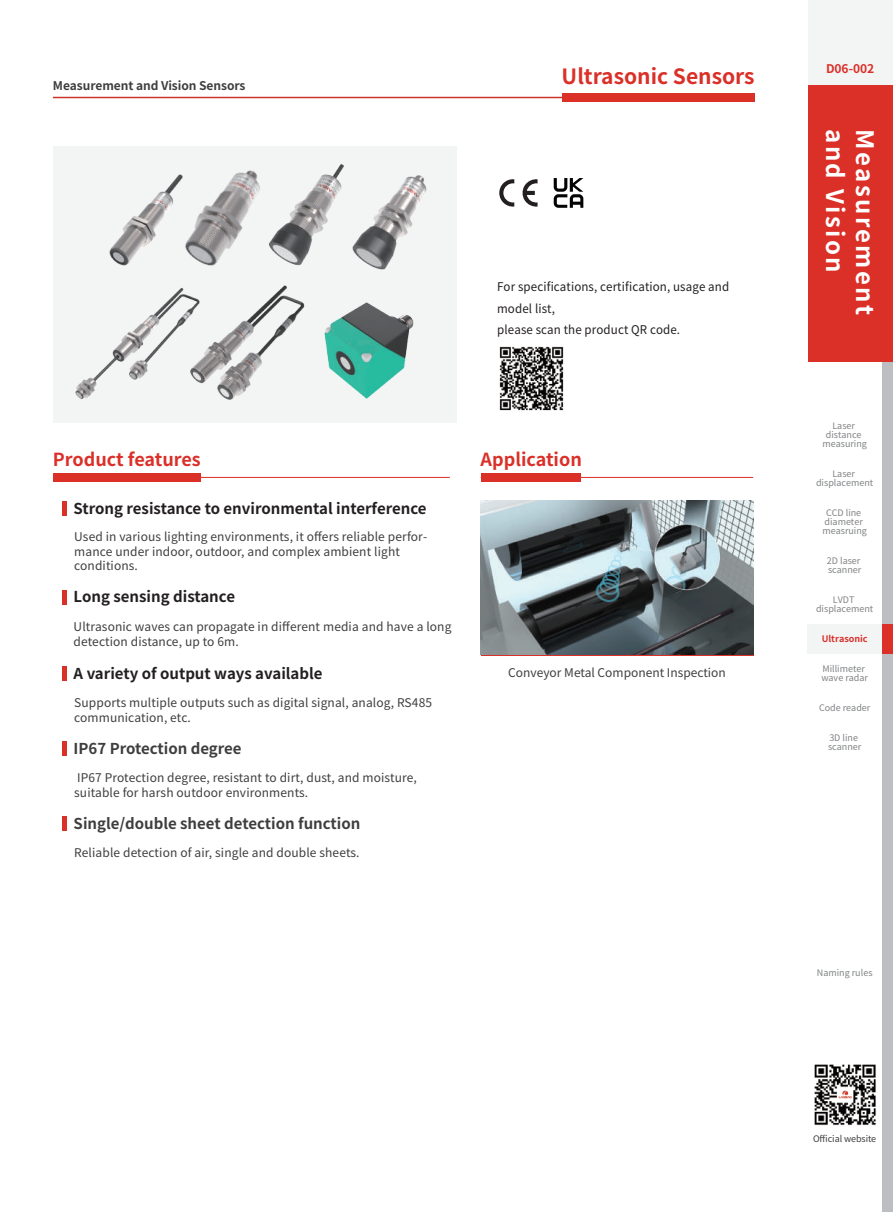
<style>
.page{position:relative;width:893px;height:1212px;background:#fff}
.page>*{position:absolute;margin:0;border:0;box-sizing:border-box;transform-origin:0 0}
.t1{font:700 24px "Source Han Sans CN";letter-spacing:.1em;color:#fff}
.t2{font:700 21px "Source Han Sans CN";color:#da3028}
.t3{font:700 18px "Source Han Sans CN";color:#da3028}
.t4{font:700 15px "Source Han Sans CN";color:#231f20}
.t5{font:700 15px "Source Han Sans CN";color:#3e3e3f}
.t6{font:12px/14.4px "Source Han Sans CN";letter-spacing:.01em;color:#3e3e3f}
.t7{font:12px/21.8px "Source Han Sans CN";letter-spacing:.01em;color:#231f20;scale:.96 1}
.t8{font:12px "Source Han Sans CN";color:#3f3f40}
.t9{font:700 12px "Source Han Sans CN";letter-spacing:-.005em;color:#3e3e3f}
.t10{font:700 12px "Source Han Sans CN";color:#da3028}
.t11{font:9px/9px "Source Han Sans CN";color:#808285;text-align:center}
.t12{font:9px "Source Han Sans CN";letter-spacing:-.01em;color:#3f3f40}
.t13{font:700 9px "Source Han Sans CN";color:#da3028}
</style>
<div class="page">
<svg style="left:554px;top:178px;width:29px;height:30px"></svg>
<svg style="left:522px;top:179px;width:16px;height:28px"></svg>
<svg style="left:499px;top:179px;width:15px;height:28px"></svg>
<div style="left:53px;top:146px;width:404px;height:276px;background:#f3f4f4"></div>
<hr style="left:53px;top:97px;width:702px;height:1px;background:#cc342b">
<div style="left:562px;top:93px;width:193px;height:9px;background:#da3028"></div>
<hr style="left:63px;top:501px;width:4px;height:15px;background:#da3028">
<hr style="left:63px;top:589px;width:4px;height:15px;background:#da3028">
<hr style="left:63px;top:666px;width:4px;height:15px;background:#da3028">
<hr style="left:63px;top:741px;width:4px;height:15px;background:#da3028">
<hr style="left:63px;top:816px;width:4px;height:15px;background:#da3028">
<img style="left:109px;top:195px;width:48px;height:71px">
<img style="left:157px;top:170px;width:103px;height:96px">
<img style="left:207px;top:286px;width:98px;height:114px">
<img style="left:75px;top:287px;width:132px;height:112px">
<img style="left:324px;top:302px;width:90px;height:97px">
<img style="left:273px;top:164px;width:154px;height:122px">
<hr style="left:481px;top:654px;width:272px;height:2px;background:#da3028">
<img style="left:481px;top:501px;width:272px;height:153px">
<hr style="left:53px;top:477px;width:397px;height:1px;background:#da3028">
<div style="left:53px;top:473px;width:147px;height:9px;background:#da3028"></div>
<hr style="left:481px;top:477px;width:272px;height:1px;background:#da3028">
<div style="left:481px;top:473px;width:100px;height:9px;background:#da3028"></div>
<div style="left:808px;top:624px;width:85px;height:30px;background:#f3f4f4"></div>
<div style="left:883px;top:85px;width:10px;height:1127px;background:#bdbec1"></div>
<div style="left:808px;top:0;width:85px;height:85px;background:#f3f4f4"></div>
<div style="left:808px;top:85px;width:85px;height:276px;background:#da3028"></div>
<div style="left:883px;top:624px;width:10px;height:30px;background:#da3028"></div>
<img style="left:814px;top:1064px;width:62px;height:62px">
<img style="left:499px;top:346px;width:65px;height:65px">
<p class="t9" style="left:53px;top:78px;width:194px">Measurement and Vision Sensors</p>
<h2 class="t2" style="left:562px;top:64px;width:194px">Ultrasonic Sensors</h2>
<p class="t7" style="left:497px;top:276px;width:243px">For specifications, certification, usage and model list,<br>please scan the product QR code.</p>
<h3 class="t3" style="left:53px;top:449px;width:149px">Product features</h3>
<h3 class="t3" style="left:481px;top:449px;width:103px">Application</h3>
<p class="t4" style="left:74px;top:500px;width:354px">Strong resistance to environmental interference</p>
<p class="t6" style="left:74px;top:530px;width:354px">Used in various lighting environments, it offers reliable perfor&shy;mance under indoor, outdoor, and complex ambient light conditions.</p>
<p class="t4" style="left:74px;top:588px;width:163px">Long sensing distance</p>
<p class="t6" style="left:74px;top:620px;width:379px">Ultrasonic waves can propagate in different media and have a long detection distance, up to 6m.</p>
<p class="t4" style="left:74px;top:665px;width:250px">A variety of output ways available</p>
<p class="t6" style="left:74px;top:696px;width:359px">Supports multiple outputs such as digital signal, analog, RS485 communication, etc.</p>
<p class="t5" style="left:74px;top:740px;width:170px">IP67 Protection degree</p>
<p class="t6" style="left:74px;top:771px;width:344px">IP67 Protection degree, resistant to dirt, dust, and moisture, suitable for harsh outdoor environments.</p>
<p class="t5" style="left:74px;top:815px;width:288px">Single/double sheet detection function</p>
<p class="t6" style="left:74px;top:846px;width:287px">Reliable detection of air, single and double sheets.</p>
<p class="t8" style="left:508px;top:666px;width:219px">Conveyor Metal Component Inspection</p>
<p class="t10" style="left:826px;top:62px;width:50px">D06-002</p>
<h1 class="t1" style="left:848px;top:129px;width:145px;rotate:90deg">and Vision</h1>
<h1 class="t1" style="left:878px;top:129px;width:188px;rotate:90deg">Measurement</h1>
<p class="t11" style="left:822px;top:422px;width:46px">Laser distance measuring</p>
<p class="t11" style="left:816px;top:470px;width:59px">Laser displacement</p>
<p class="t11" style="left:822px;top:509px;width:46px">CCD line diameter measruing</p>
<p class="t11" style="left:827px;top:557px;width:36px;text-align:left">2D laser scanner</p>
<p class="t11" style="left:816px;top:596px;width:59px">LVDT displacement</p>
<p class="t13" style="left:822px;top:634px;width:47px">Ultrasonic</p>
<p class="t11" style="left:821px;top:665px;width:48px;text-align:left">Millimeter wave radar</p>
<p class="t11" style="left:819px;top:704px;width:53px">Code reader</p>
<p class="t11" style="left:828px;top:734px;width:35px;text-align:left">3D line scanner</p>
<p class="t11" style="left:817px;top:968px;width:57px">Naming rules</p>
<p class="t12" style="left:813px;top:1134px;width:65px">Official website</p>
</div>
